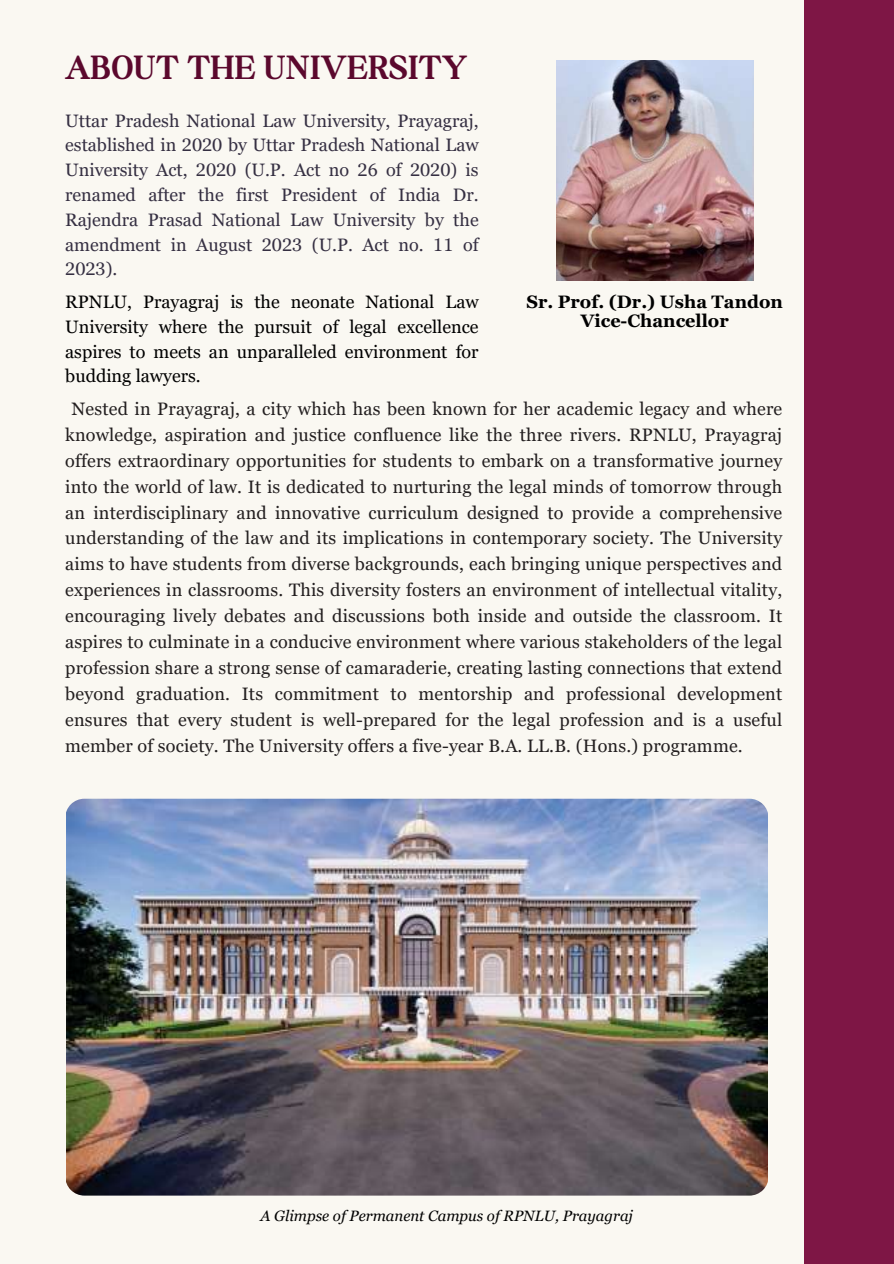
<style>
.page{position:relative;width:894px;height:1264px;background:#fff}
.page>*{position:absolute;margin:0;border:0;box-sizing:border-box;transform-origin:0 0}
.t1{font:700 36px "Boston Angel";letter-spacing:.02em;color:#5b082d}
.t2{font:18px/25.8px "Georgia Pro";letter-spacing:.01em;color:#231f20;text-align:justify}
.t3{font:18px/24.8px "Georgia Pro";color:#352f42;text-align:justify}
.t4{font:18px/24.8px "Georgia Pro";color:#000;text-align:justify}
.t5{font:700 18px/19.2px "Georgia Pro";color:#000;text-align:center}
.t6{font:italic 15px "Georgia Pro";color:#000}
</style>
<div class="page">
<div style="left:0;top:0;width:893px;height:1263px;background:#faf8f2"></div>
<div style="left:804px;top:0;width:89px;height:1263px;background:#7e1645"></div>
<img style="left:556px;top:61px;width:197px;height:219px">
<img style="left:66px;top:798px;width:701px;height:397px">
<h1 class="t1" style="left:65px;top:46px;width:403px">ABOUT THE UNIVERSITY</h1>
<p class="t3" style="left:65px;top:108px;width:415px">Uttar Pradesh National Law University, Prayagraj, established in 2020 by Uttar Pradesh National Law University Act, 2020 (U.P. Act no 26 of 2020) is renamed after the first President of India Dr.<br>Rajendra Prasad National Law University by the amendment in August 2023 (U.P. Act no. 11 of 2023).</p>
<p class="t4" style="left:65px;top:289px;width:415px">RPNLU, Prayagraj is the neonate National Law University where the pursuit of legal excellence aspires to meets an unparalleled environment for budding lawyers.</p>
<p class="t5" style="left:526px;top:292px;width:258px">Sr. Prof. (Dr.) Usha Tandon<br>Vice-Chancellor</p>
<p class="t2" style="left:65px;top:396px;width:718px;text-indent:6px">Nested in Prayagraj, a city which has been known for her academic legacy and where knowledge, aspiration and justice confluence like the three rivers. RPNLU, Prayagraj offers extraordinary opportunities for students to embark on a transformative journey into the world of law. It is dedicated to nurturing the legal minds of tomorrow through an interdisciplinary and innovative curriculum designed to provide a comprehensive understanding of the law and its implications in contemporary society. The University aims to have students from diverse backgrounds, each bringing unique perspectives and experiences in classrooms. This diversity fosters an environment of intellectual vitality, encouraging lively debates and discussions both inside and outside the classroom. It aspires to culminate in a conducive environment where various stakeholders of the legal profession share a strong sense of camaraderie, creating lasting connections that extend beyond graduation. Its commitment to mentorship and professional development ensures that every student is well-prepared for the legal profession and is a useful member of society. The University offers a five-year B.A. LL.B. (Hons.) programme.</p>
<p class="t6" style="left:260px;top:1207px;width:374px">A Glimpse of Permanent Campus of RPNLU, Prayagraj</p>
</div>
